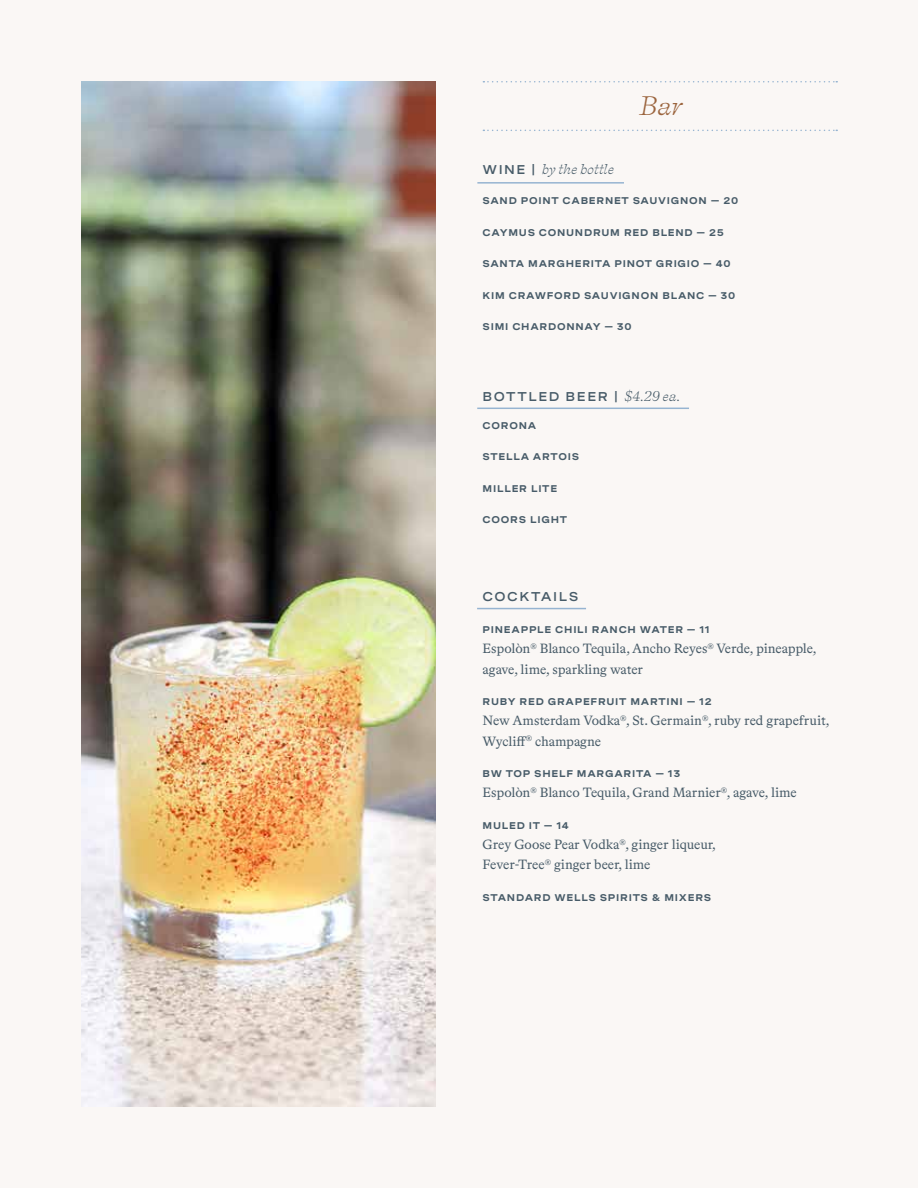
<style>
.page{position:relative;width:918px;height:1188px;background:#faf7f5}
.page>*{position:absolute;margin:0;border:0;box-sizing:border-box;transform-origin:0 0}
.t1{font:italic 24px "Self Modern";color:#9b643d}
.t2{font:13.5px/20.2px "Bradford LL";color:#475b68}
.t3{font:600 12.75px "Spezia Extended";letter-spacing:.115em;color:#475b68}
.t4{font:italic 12.75px "Self Modern";letter-spacing:.015em;color:#475b68}
.t5{font:700 9.75px "Spezia Extended";letter-spacing:.075em;color:#475b68}
.s1{font-family:"Spezia Extended";font-weight:600;font-style:normal}
.s2{font-family:"Self Modern";font-weight:400;font-style:italic}
</style>
<div class="page">
<svg style="left:483px;top:81px;width:354px;height:1px"></svg>
<svg style="left:483px;top:130px;width:354px;height:1px"></svg>
<hr style="left:477px;top:182px;width:147px;height:2px;background:#96b4d1">
<hr style="left:477px;top:408px;width:212px;height:1px;background:#96b4d1">
<hr style="left:477px;top:608px;width:109px;height:1px;background:#96b4d1">
<img style="left:81px;top:81px;width:354px;height:1025px">
<h3 class="t4" style="left:483px;top:159px;width:132px"><span class="s1">WINE |</span> by the bottle</h3>
<h1 class="t1" style="left:639px;top:87px;width:44px">Bar</h1>
<p class="t5" style="left:483px;top:194px;width:257px">SAND POINT CABERNET SAUVIGNON — 20</p>
<p class="t5" style="left:483px;top:225px;width:243px">CAYMUS CONUNDRUM RED BLEND — 25</p>
<p class="t5" style="left:483px;top:257px;width:250px">SANTA MARGHERITA PINOT GRIGIO — 40</p>
<p class="t5" style="left:483px;top:288px;width:254px">KIM CRAWFORD SAUVIGNON BLANC — 30</p>
<p class="t5" style="left:483px;top:320px;width:151px">SIMI CHARDONNAY — 30</p>
<h3 class="t3" style="left:483px;top:387px;width:198px">BOTTLED BEER | <span class="s2">$4.29 ea.</span></h3>
<p class="t5" style="left:483px;top:418px;width:55px">CORONA</p>
<p class="t5" style="left:483px;top:449px;width:98px">STELLA ARTOIS</p>
<p class="t5" style="left:483px;top:481px;width:76px">MILLER LITE</p>
<p class="t5" style="left:483px;top:512px;width:86px">COORS LIGHT</p>
<h3 class="t3" style="left:482px;top:587px;width:98px">COCKTAILS</h3>
<p class="t5" style="left:483px;top:622px;width:229px">PINEAPPLE CHILI RANCH WATER — 11</p>
<h2 class="t2" style="left:483px;top:638px;width:336px">Espolòn<sup>®</sup> Blanco Tequila, Ancho Reyes<sup>®</sup> Verde, pineapple, agave, lime, sparkling water</h2>
<p class="t5" style="left:483px;top:694px;width:231px">RUBY RED GRAPEFRUIT MARTINI — 12</p>
<h2 class="t2" style="left:483px;top:710px;width:348px">New Amsterdam Vodka<sup>®</sup>, St. Germain<sup>®</sup>, ruby red grapefruit,<br>Wycliff<sup>®</sup> champagne</h2>
<p class="t5" style="left:483px;top:766px;width:199px">BW TOP SHELF MARGARITA — 13</p>
<h2 class="t2" style="left:483px;top:782px;width:316px">Espolòn<sup>®</sup> Blanco Tequila, Grand Marnier<sup>®</sup>, agave, lime</h2>
<p class="t5" style="left:483px;top:818px;width:88px">MULED IT — 14</p>
<h2 class="t2" style="left:483px;top:834px;width:235px">Grey Goose Pear Vodka<sup>®</sup>, ginger liqueur,<br>Fever-Tree<sup>®</sup> ginger beer, lime</h2>
<p class="t5" style="left:483px;top:890px;width:230px">STANDARD WELLS SPIRITS &amp; MIXERS</p>
</div>
